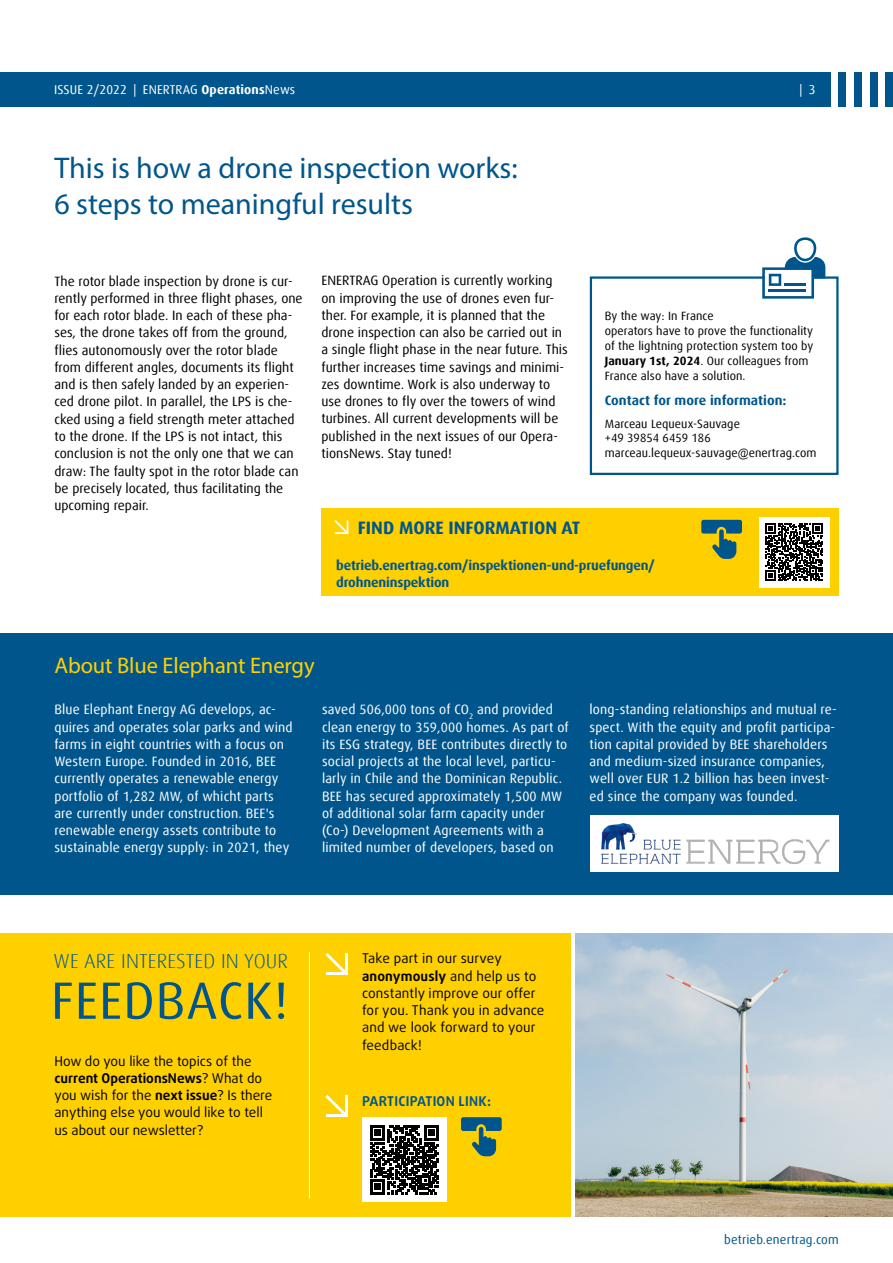
<style>
.page{position:relative;width:893px;height:1263px;background:#fff}
.page>*{position:absolute;margin:0;border:0;box-sizing:border-box;transform-origin:0 0}
.t1{font:52.5px "Dax Offc";letter-spacing:.02em;color:#00568c}
.t2{font:30px/36px "Myriad Pro";color:#00568c}
.t3{font:22.5px "Myriad Pro";letter-spacing:-.005em;color:#ffd000}
.t4{font:300 20.25px "Dax Offc";letter-spacing:.005em;color:#00568c}
.t5{font:700 18px "Dax Offc";color:#00568c}
.t6{font:13.5px/17.2px "Dax Offc";color:#000}
.t7{font:13.5px/17.2px "Dax Offc";letter-spacing:.01em;color:#fff}
.t8{font:13.5px/17.2px "Daxline OT";color:#000}
.t9{font:700 13.5px/17.2px "Dax Offc";letter-spacing:-.01em;color:#00568c}
.t10{font:700 13.5px "Daxline OT";letter-spacing:.02em;color:#00568c}
.t11{font:12.75px "Dax Offc";letter-spacing:.01em;color:#fff}
.t12{font:12.75px "Dax Offc";letter-spacing:.01em;color:#00568c}
.t13{font:12px/15px "Dax Offc";letter-spacing:.005em;color:#000}
.s1{font-weight:700}
</style>
<div class="page">
<div style="left:321px;top:508px;width:517px;height:88px;background:#ffd000"></div>
<div style="left:0;top:634px;width:893px;height:261px;background:#00568c"></div>
<div style="left:590px;top:816px;width:248px;height:56px;background:#fff"></div>
<img style="left:601px;top:823px;width:228px;height:41px">
<div style="left:0;top:72px;width:831px;height:34px;background:#00568c"></div>
<div style="left:885px;top:72px;width:8px;height:34px;background:#00568c"></div>
<div style="left:870px;top:72px;width:7px;height:34px;background:#00568c"></div>
<div style="left:854px;top:72px;width:8px;height:34px;background:#00568c"></div>
<div style="left:839px;top:72px;width:7px;height:34px;background:#00568c"></div>
<div style="left:590px;top:276px;width:248px;height:199px;border:2px solid #00568c"></div>
<svg style="left:334px;top:520px;width:14px;height:14px"></svg>
<div style="left:759px;top:517px;width:70px;height:70px;background:#fff"></div>
<svg style="left:765px;top:523px;width:58px;height:58px"></svg>
<svg style="left:701px;top:520px;width:41px;height:39px"></svg>
<svg style="left:762px;top:237px;width:63px;height:62px"></svg>
<hr style="left:769px;top:290px;width:37px;height:2px;background:#00568c">
<hr style="left:785px;top:283px;width:21px;height:3px;background:#00568c">
<img style="left:575px;top:933px;width:318px;height:283px">
<div style="left:0;top:933px;width:570px;height:283px;background:#ffd000"></div>
<svg style="left:325px;top:953px;width:23px;height:19px"></svg>
<hr style="left:345px;top:954px;width:3px;height:21px;background:#fff">
<hr style="left:326px;top:972px;width:22px;height:3px;background:#fff">
<svg style="left:325px;top:1095px;width:23px;height:19px"></svg>
<hr style="left:345px;top:1096px;width:3px;height:21px;background:#fff">
<hr style="left:326px;top:1114px;width:22px;height:3px;background:#fff">
<hr style="left:309px;top:952px;width:1px;height:246px;background:#fff">
<div style="left:362px;top:1117px;width:85px;height:85px;background:#fff"></div>
<svg style="left:371px;top:1126px;width:67px;height:68px"></svg>
<svg style="left:461px;top:1117px;width:41px;height:39px"></svg>
<p class="t11" style="left:54px;top:81px;width:243px">ISSUE 2/2022 | ENERTRAG <span class="s1">Operations</span>News</p>
<h2 class="t2" style="left:54px;top:150px;width:465px">This is how a drone inspection works:<br>6 steps to meaningful results</h2>
<p class="t6" style="left:54px;top:272px;width:250px">The rotor blade inspection by drone is cur&shy;rently performed in three flight phases, one for each rotor blade. In each of these pha&shy;ses, the drone takes off from the ground, flies autonomously over the rotor blade from different angles, documents its flight and is then safely landed by an experien&shy;ced drone pilot. In parallel, the LPS is che&shy;cked using a field strength meter attached to the drone. If the LPS is not intact, this conclusion is not the only one that we can draw: The faulty spot in the rotor blade can be precisely located, thus facilitating the upcoming repair.</p>
<p class="t6" style="left:321px;top:272px;width:248px">ENERTRAG Operation is currently working on improving the use of drones even fur&shy;ther. For example, it is planned that the drone inspection can also be carried out in a single flight phase in the near future. This further increases time savings and minimi&shy;zes downtime. Work is also underway to use drones to fly over the towers of wind turbines. All current developments will be published in the next issues of our Opera&shy;tionsNews. Stay tuned!</p>
<h3 class="t5" style="left:358px;top:516px;width:224px">FIND MORE INFORMATION AT</h3>
<p class="t11" style="left:800px;top:82px;width:18px">| 3</p>
<p class="t13" style="left:605px;top:309px;width:210px">By the way: In France<br>operators have to prove the functionality of the lightning protection system too by <span class="s1">January 1st, 2024</span>. Our colleagues from France also have a solution.</p>
<p class="t9" style="left:605px;top:392px;width:183px">Contact for more information:</p>
<p class="t13" style="left:605px;top:416px;width:213px;line-height:14.4px">Marceau Lequeux-Sauvage<br>+49 39854 6459 186 marceau.lequeux-sauvage@enertrag.com</p>
<p class="t9" style="left:336px;top:557px;width:320px">betrieb.enertrag.com/inspektionen-und-pruefungen/ drohneninspektion</p>
<h3 class="t3" style="left:54px;top:651px;width:262px">About Blue Elephant Energy</h3>
<p class="t7" style="left:54px;top:701px;width:240px">Blue Elephant Energy AG develops, ac&shy;quires and operates solar parks and wind farms in eight countries with a focus on Western Europe. Founded in 2016, BEE currently operates a renewable energy portfolio of 1,282 MW, of whicht parts are currently under construction. BEE's renewable energy assets contribute to sustainable energy supply: in 2021, they</p>
<p class="t7" style="left:322px;top:701px;width:248px">saved 506,000 tons of CO<sub>2</sub> and provided clean energy to 359,000 homes. As part of its ESG strategy, BEE contributes directly to social projects at the local level, particu&shy;larly in Chile and the Dominican Republic.<br>BEE has secured approximately 1,500 MW of additional solar farm capacity under (Co-) Development Agreements with a limited number of developers, based on</p>
<p class="t7" style="left:590px;top:701px;width:249px">long-standing relationships and mutual re&shy;spect. With the equity and profit participa&shy;tion capital provided by BEE shareholders and medium-sized insurance companies, well over EUR 1.2 billion has been invest&shy;ed since the company was founded.</p>
<h3 class="t4" style="left:54px;top:948px;width:236px">WE ARE INTERESTED IN YOUR</h3>
<h1 class="t1" style="left:51px;top:967px;width:239px">FEEDBACK!</h1>
<p class="t8" style="left:54px;top:1052px;width:219px">How do you like the topics of the <span class="s1">current OperationsNews</span>? What do you wish for the <span class="s1">next issue</span>? Is there anything else you would like to tell us about our newsletter?</p>
<p class="t8" style="left:362px;top:950px;width:184px">Take part in our survey <span class="s1">anonymously</span> and help us to constantly improve our offer for you. Thank you in advance and we look forward to your feedback!</p>
<p class="t10" style="left:362px;top:1092px;width:130px">PARTICIPATION LINK:</p>
<p class="t12" style="left:724px;top:1231px;width:116px">betrieb.enertrag.com</p>
</div>
